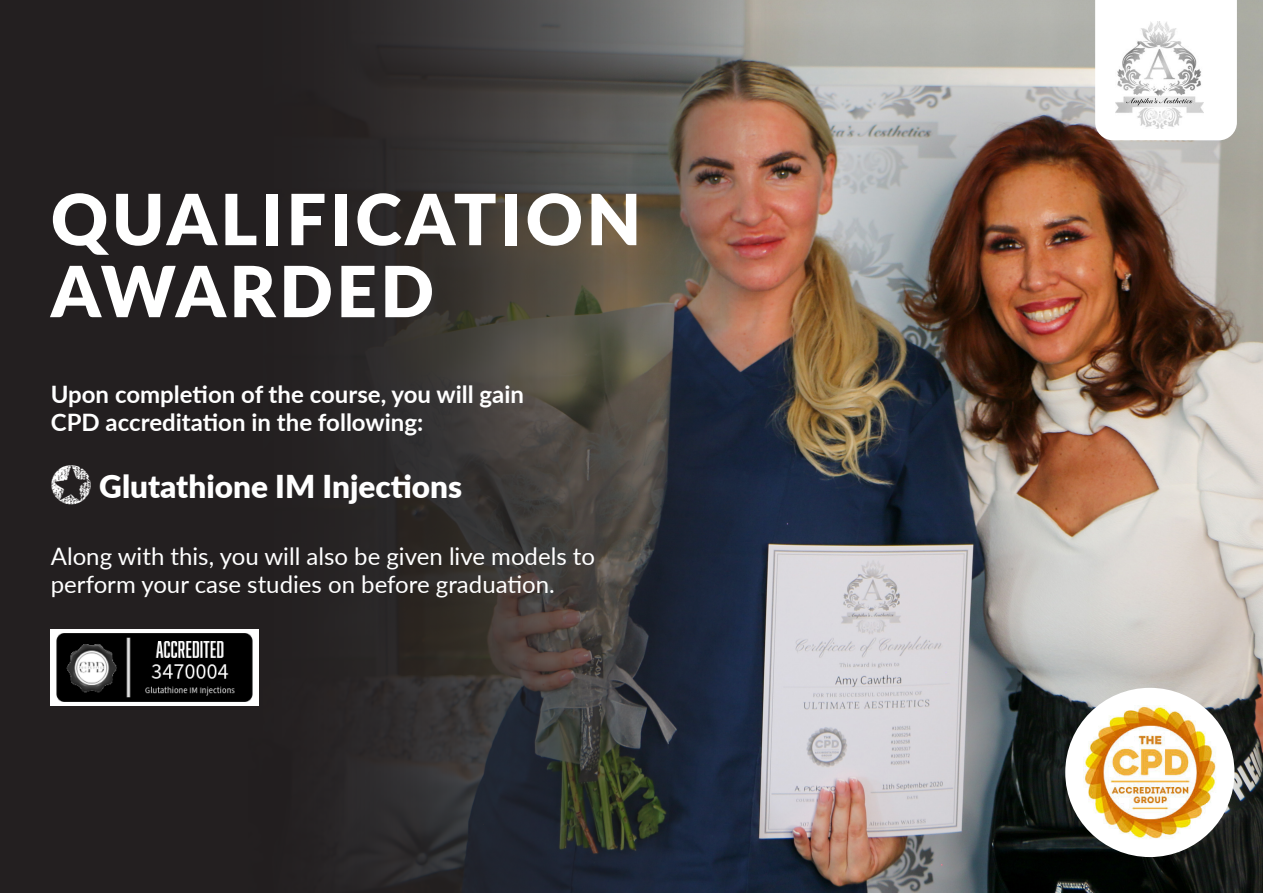
<style>
.page{position:relative;width:1263px;height:893px;background:#fff}
.page>*{position:absolute;margin:0;border:0;box-sizing:border-box;transform-origin:0 0}
.t1{font:900 70.5px "Lato";letter-spacing:.05em;color:#fff}
.t2{font:900 31.5px "Lato";color:#fff}
.t3{font:24px "Lato";color:#fff}
.t4{font:700 24px "Lato";color:#fff}
.s1{font-family:"Starz";font-weight:400}
</style>
<div class="page">
<div style="left:0;top:0;width:1180px;height:893px;background:#231f20"></div>
<img style="left:213px;top:0;width:1050px;height:893px">
<svg style="left:1095px;top:0;width:142px;height:140px"></svg>
<div style="left:1065px;top:688px;width:169px;height:169px;background:#fff;border-radius:50%"></div>
<img style="left:1078px;top:701px;width:143px;height:143px">
<img style="left:1116px;top:22px;width:88px;height:106px">
<img style="left:51px;top:630px;width:208px;height:75px">
<p class="t1" style="left:51px;top:166px;width:592px">QUALIFICATION</p>
<p class="t1" style="left:51px;top:238px;width:385px">AWARDED</p>
<p class="t4" style="left:51px;top:376px;width:475px">Upon completion of the course, you will gain</p>
<p class="t4" style="left:51px;top:405px;width:374px">CPD accreditation in the following:</p>
<p class="t2" style="left:51px;top:463px;width:413px"><span class="s1">O</span> Glutathione IM Injections</p>
<p class="t3" style="left:51px;top:539px;width:546px">Along with this, you will also be given live models to</p>
<p class="t3" style="left:51px;top:568px;width:506px">perform your case studies on before graduation.</p>
</div>
